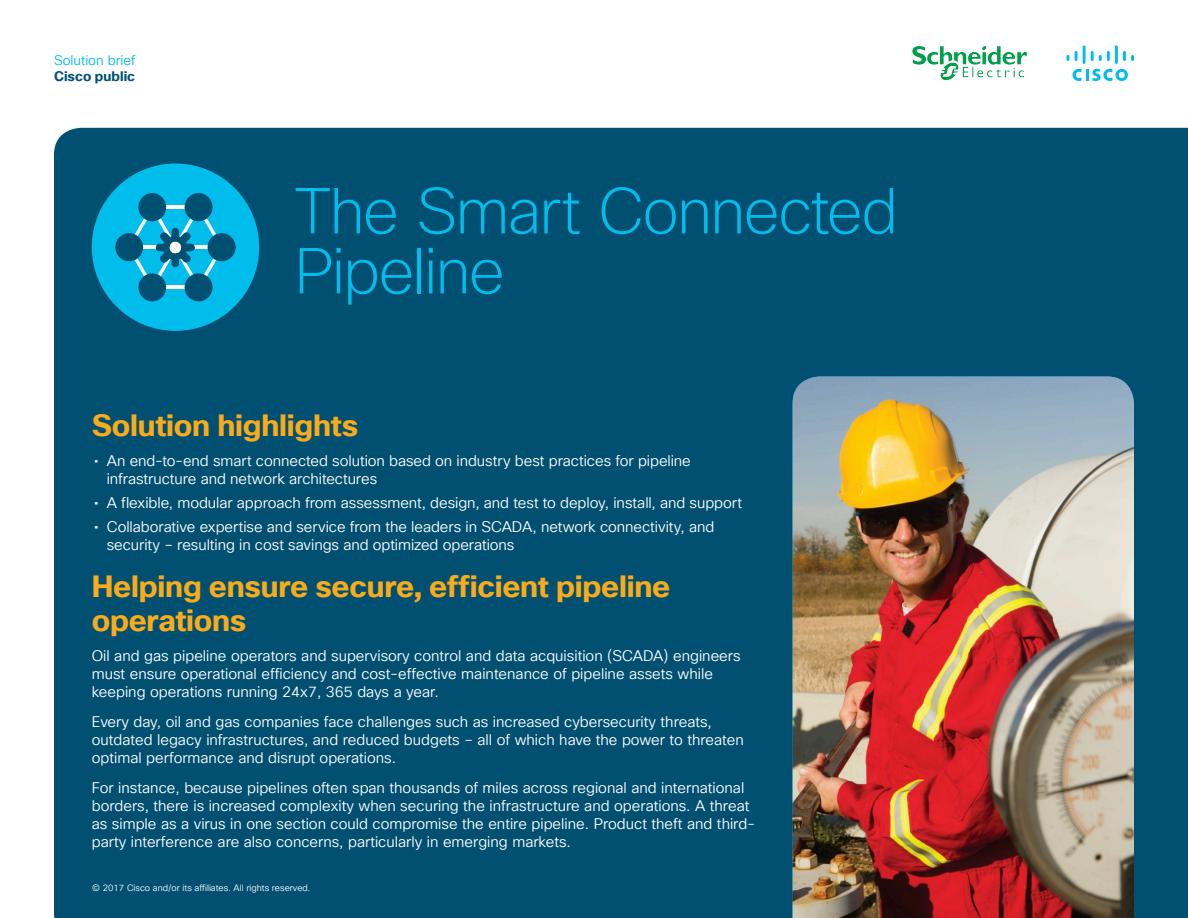
<style>
.page{position:relative;width:1188px;height:918px;background:#fff}
.page>*{position:absolute;margin:0;border:0;box-sizing:border-box;transform-origin:0 0}
.Title_Headline{font:200 63px/60px "Cisco Sans TT";letter-spacing:-.025em;color:#01bcec}
.Intro_Heading{font:700 30px/34.5px "Cisco Sans TT";letter-spacing:-.01em;color:#faab1a}
.Body_White{font:15px/18px "Cisco Sans TT Light";color:#fff}
.t1{font:13.5px "Cisco Sans TT Light";color:#01bcec}
.t2{font:700 13.5px "Cisco Sans TT";color:#005073}
.Footer_white{font:9px "Cisco Sans TT Light";color:#fff}
.s1{font-family:"Cisco Sans TT"}
</style>
<div class="page">
<svg style="left:1073px;top:69px;width:55px;height:12px"></svg>
<svg style="left:1067px;top:55px;width:2px;height:6px"></svg>
<svg style="left:1075px;top:51px;width:3px;height:10px"></svg>
<hr style="left:1083px;top:45px;width:3px;height:19px;background:#01bcec">
<svg style="left:1091px;top:51px;width:19px;height:10px"></svg>
<hr style="left:1115px;top:45px;width:3px;height:19px;background:#01bcec">
<svg style="left:1123px;top:51px;width:11px;height:10px"></svg>
<img style="left:912px;top:46px;width:116px;height:35px">
<div style="left:54px;top:128px;width:1134px;height:790px;background:#015072"></div>
<img style="left:793px;top:376px;width:341px;height:542px">
<div style="left:92px;top:163px;width:167px;height:168px;background:#00bdeb;border-radius:50%"></div>
<div style="left:115px;top:233px;width:28px;height:28px;background:#015072;border-radius:50%"></div>
<div style="left:208px;top:233px;width:28px;height:28px;background:#015072;border-radius:50%"></div>
<svg style="left:128px;top:193px;width:95px;height:109px"></svg>
<p class="t1" style="left:54px;top:51px;width:83px">Solution brief</p>
<p class="t2" style="left:54px;top:67px;width:83px">Cisco public</p>
<p class="Title_Headline" style="left:295px;top:183px;width:605px">The Smart Connected<br>Pipeline</p>
<p class="Intro_Heading" style="left:92px;top:409px;width:268px">Solution highlights</p>
<p class="Body_White" style="left:107px;top:453px;width:586px;text-indent:-13px"><span class="s1">•</span> An end-to-end smart connected solution based on industry best practices for pipeline infrastructure and network architectures</p>
<p class="Body_White" style="left:94px;top:495px;width:649px"><span class="s1">•</span> A flexible, modular approach from assessment, design, and test to deploy, install, and support</p>
<p class="Body_White" style="left:107px;top:519px;width:609px;text-indent:-13px"><span class="s1">•</span> Collaborative expertise and service from the leaders in SCADA, network connectivity, and security – resulting in cost savings and optimized operations</p>
<p class="Intro_Heading" style="left:92px;top:570px;width:580px">Helping ensure secure, efficient pipeline operations</p>
<p class="Body_White" style="left:92px;top:648px;width:650px">Oil and gas pipeline operators and supervisory control and data acquisition (SCADA) engineers must ensure operational efficiency and cost-effective maintenance of pipeline assets while keeping operations running 24x7, 365 days a year.</p>
<p class="Body_White" style="left:92px;top:714px;width:654px">Every day, oil and gas companies face challenges such as increased cybersecurity threats, outdated legacy infrastructures, and reduced budgets – all of which have the power to threaten optimal performance and disrupt operations.</p>
<p class="Body_White" style="left:92px;top:780px;width:665px">For instance, because pipelines often span thousands of miles across regional and international borders, there is increased complexity when securing the infrastructure and operations. A threat as simple as a virus in one section could compromise the entire pipeline. Product theft and third&shy;party interference are also concerns, particularly in emerging markets.</p>
<p class="Footer_white" style="left:92px;top:882px;width:220px">© 2017 Cisco and/or its affiliates. All rights reserved.</p>
</div>
